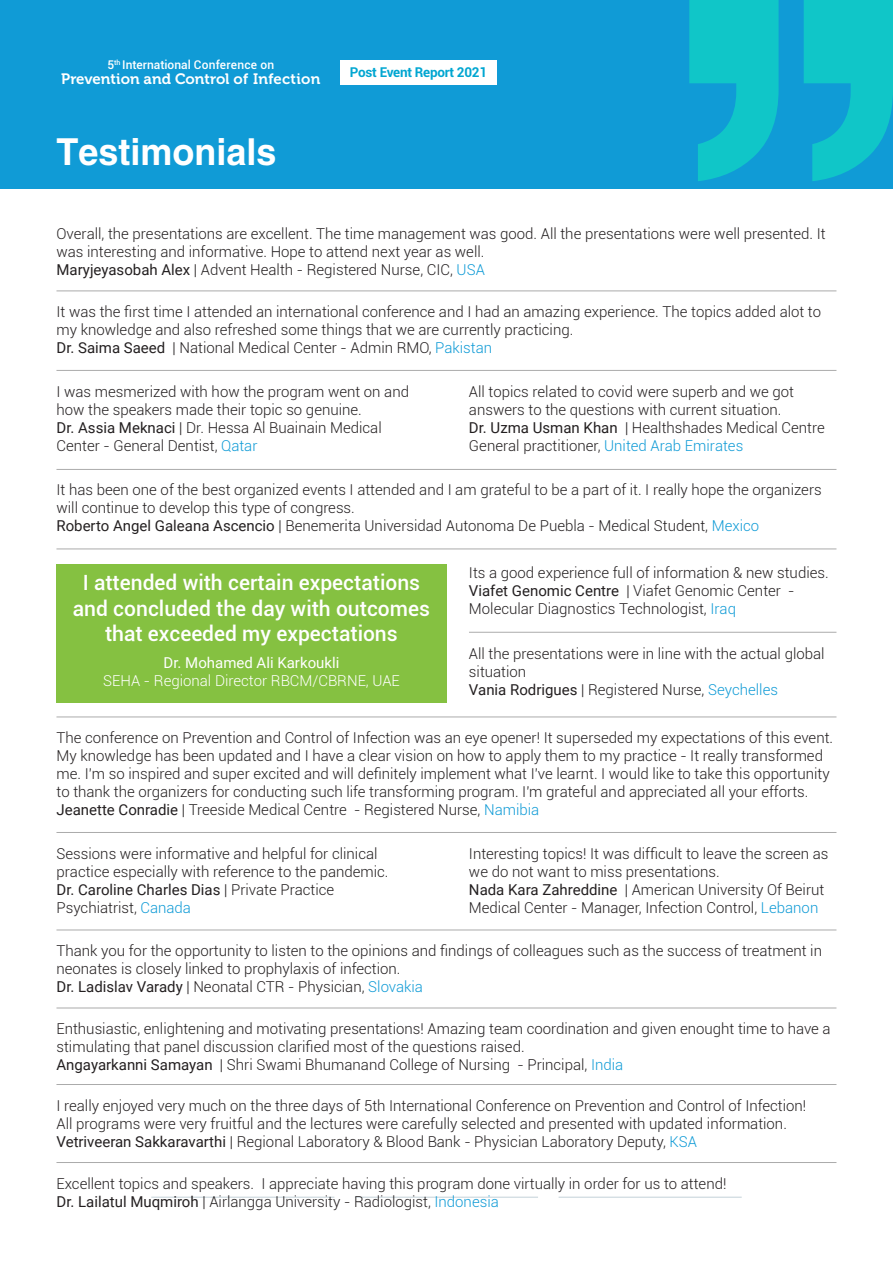
<style>
.page{position:relative;width:893px;height:1263px;background:#fff}
.page>*{position:absolute;margin:0;border:0;box-sizing:border-box;transform-origin:0 0}
.t1{font:700 37.2px "Helvetica CE";color:#fff}
.t2{font:500 21px/25.2px "Roboto";color:#fff;text-align:center}
.t3{font:300 15px/18px "Roboto";color:#231f20}
.t4{font:300 15px "Roboto";color:#fff}
.t5{font:15px "Museo 700";color:#fff}
.t6{font:15px "Roboto";color:#fff}
.t7{font:700 13.5px "Roboto";letter-spacing:-.02em;color:#00a6d1}
.t8{font:500 12px "Roboto";color:#fff}
.s1{font-weight:400}
.s2{color:#109bd6}
</style>
<div class="page">
<hr style="left:151px;top:1197px;width:183px;height:1px;background:#c3d1d8">
<hr style="left:355px;top:1197px;width:183px;height:1px;background:#c3d1d8">
<hr style="left:559px;top:1197px;width:183px;height:1px;background:#c3d1d8">
<div style="left:56px;top:564px;width:390px;height:138px;background:#85c141"></div>
<div style="left:0;top:0;width:893px;height:189px;background:#109bd6"></div>
<svg style="left:689px;top:0;width:204px;height:181px"></svg>
<hr style="left:56px;top:291px;width:780px;height:1px;background:#ababab">
<hr style="left:56px;top:469px;width:780px;height:1px;background:#ababab">
<hr style="left:56px;top:549px;width:780px;height:1px;background:#ababab">
<hr style="left:56px;top:717px;width:780px;height:1px;background:#ababab">
<hr style="left:56px;top:832px;width:780px;height:1px;background:#ababab">
<hr style="left:56px;top:1162px;width:780px;height:1px;background:#ababab">
<hr style="left:56px;top:930px;width:780px;height:1px;background:#ababab">
<hr style="left:56px;top:1008px;width:780px;height:1px;background:#ababab">
<hr style="left:56px;top:1084px;width:780px;height:1px;background:#ababab">
<hr style="left:469px;top:632px;width:367px;height:1px;background:#ababab">
<hr style="left:56px;top:370px;width:780px;height:1px;background:#ababab">
<div style="left:341px;top:60px;width:156px;height:24px;background:#fff"></div>
<p class="t8" style="left:107px;top:56px;width:169px">5<sup>th</sup> International Conference on</p>
<p class="t5" style="left:61px;top:70px;width:261px">Prevention and Control of Infection</p>
<p class="t7" style="left:350px;top:62px;width:139px">Post Event Report 2021</p>
<h1 class="t1" style="left:56px;top:129px;width:222px">Testimonials</h1>
<p class="t3" style="left:57px;top:224px;width:771px">Overall, the presentations are excellent. The time management was good. All the presentations were well presented. It was interesting and informative. Hope to attend next year as well.<br><span class="s1">Maryjeyasobah Alex</span> | Advent Health - Registered Nurse, CIC, <span class="s2">USA</span></p>
<p class="t3" style="left:57px;top:302px;width:766px">It was the first time I attended an international conference and I had an amazing experience. The topics added alot to my knowledge and also refreshed some things that we are currently practicing.<br><span class="s1">Dr. Saima Saeed</span> | National Medical Center - Admin RMO, <span class="s2">Pakistan</span></p>
<p class="t3" style="left:57px;top:382px;width:354px">I was mesmerized with how the program went on and how the speakers made their topic so genuine.<br><span class="s1">Dr. Assia Meknaci</span> | Dr. Hessa Al Buainain Medical Center - General Dentist, <span class="s2">Qatar</span></p>
<p class="t3" style="left:469px;top:382px;width:357px">All topics related to covid were superb and we got answers to the questions with current situation.<br><span class="s1">Dr. Uzma Usman Khan</span> | Healthshades Medical Centre General practitioner, <span class="s2">United Arab Emirates</span></p>
<p class="t3" style="left:57px;top:481px;width:767px">It has been one of the best organized events I attended and I am grateful to be a part of it. I really hope the organizers will continue to develop this type of congress.<br><span class="s1">Roberto Angel Galeana Ascencio</span> | Benemerita Universidad Autonoma De Puebla - Medical Student, <span class="s2">Mexico</span></p>
<h2 class="t2" style="left:73px;top:569px;width:359px">I attended with certain expectations and concluded the day with outcomes that exceeded my expectations</h2>
<p class="t6" style="left:164px;top:652px;width:177px">Dr. Mohamed Ali Karkoukli</p>
<p class="t4" style="left:103px;top:670px;width:298px">SEHA - Regional Director RBCM/CBRNE, UAE</p>
<p class="t3" style="left:469px;top:563px;width:361px">Its a good experience full of information &amp; new studies.<br><span class="s1">Viafet Genomic Centre</span> | Viafet Genomic Center -<br>Molecular Diagnostics Technologist, <span class="s2">Iraq</span></p>
<p class="t3" style="left:469px;top:644px;width:357px">All the presentations were in line with the actual global situation<br><span class="s1">Vania Rodrigues</span> | Registered Nurse, <span class="s2">Seychelles</span></p>
<p class="t3" style="left:57px;top:728px;width:778px">The conference on Prevention and Control of Infection was an eye opener! It superseded my expectations of this event.<br>My knowledge has been updated and I have a clear vision on how to apply them to my practice - It really transformed me. I'm so inspired and super excited and will definitely implement what I've learnt. I would like to take this opportunity to thank the organizers for conducting such life transforming program. I'm grateful and appreciated all your efforts.<br><span class="s1">Jeanette Conradie</span> | Treeside Medical Centre - Registered Nurse, <span class="s2">Namibia</span></p>
<p class="t3" style="left:57px;top:844px;width:334px">Sessions were informative and helpful for clinical practice especially with reference to the pandemic.<br><span class="s1">Dr. Caroline Charles Dias</span> | Private Practice Psychiatrist, <span class="s2">Canada</span></p>
<p class="t3" style="left:469px;top:844px;width:361px">Interesting topics! It was difficult to leave the screen as we do not want to miss presentations.<br><span class="s1">Nada Kara Zahreddine</span> | American University Of Beirut Medical Center - Manager, Infection Control, <span class="s2">Lebanon</span></p>
<p class="t3" style="left:57px;top:941px;width:767px">Thank you for the opportunity to listen to the opinions and findings of colleagues such as the success of treatment in neonates is closely linked to prophylaxis of infection.<br><span class="s1">Dr. Ladislav Varady</span> | Neonatal CTR - Physician, <span class="s2">Slovakia</span></p>
<p class="t3" style="left:57px;top:1019px;width:776px">Enthusiastic, enlightening and motivating presentations! Amazing team coordination and given enought time to have a stimulating that panel discussion clarified most of the questions raised.<br><span class="s1">Angayarkanni Samayan</span> | Shri Swami Bhumanand College of Nursing - Principal, <span class="s2">India</span></p>
<p class="t3" style="left:57px;top:1096px;width:751px">I really enjoyed very much on the three days of 5th International Conference on Prevention and Control of Infection!<br>All programs were very fruitful and the lectures were carefully selected and presented with updated information.<br><span class="s1">Vetriveeran Sakkaravarthi</span> | Regional Laboratory &amp; Blood Bank - Physician Laboratory Deputy, <span class="s2">KSA</span></p>
<p class="t3" style="left:57px;top:1174px;width:671px">Excellent topics and speakers. I appreciate having this program done virtually in order for us to attend!<br><span class="s1">Dr. Lailatul Muqmiroh</span> | Airlangga University - Radiologist, <span class="s2">Indonesia</span></p>
</div>
